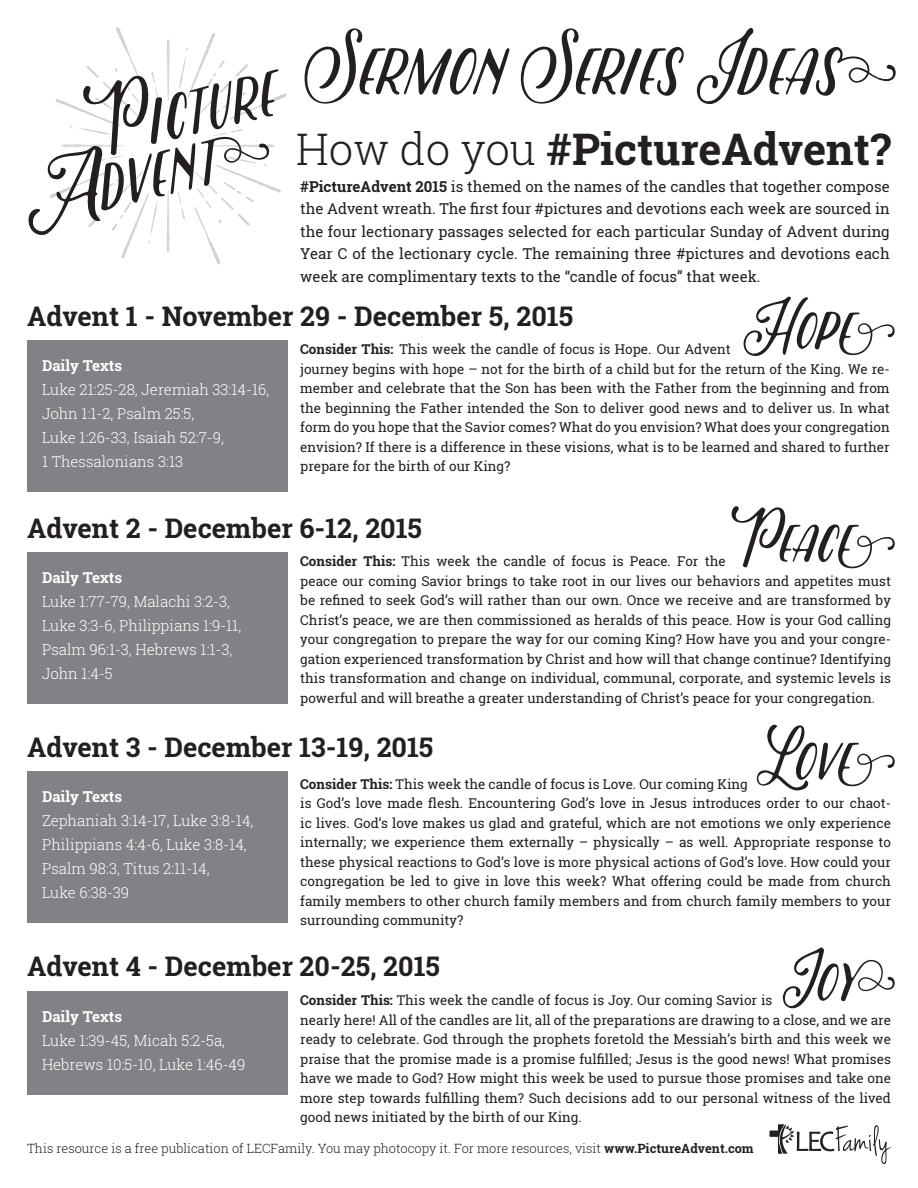
<style>
.page{position:relative;width:918px;height:1188px;background:#fff}
.page>*{position:absolute;margin:0;border:0;box-sizing:border-box;transform-origin:0 0}
.t1{font:90px "Vigneta";color:#231f20}
.t2{font:72px "Vigneta";color:#231f20}
.t3{font:70.5px "Vigneta";color:#231f20}
.t4{font:700 43.5px "Roboto Slab";color:#231f20}
.t5{font:700 27px "Roboto Slab";color:#231f20}
.t6{font:15px/22.5px "Roboto Slab";color:#231f20;text-align:justify}
.t7{font:300 15px "Roboto Slab";color:#fff}
.t8{font:700 15px "Roboto Slab";color:#fff}
.t9{font:13.5px/19.5px "Roboto Slab";color:#231f20}
.t10{font:300 12.75px "Roboto Slab";color:#231f20}
.s1{font-weight:300}
.s2{font-weight:700}
</style>
<div class="page">
<svg style="left:28px;top:27px;width:259px;height:237px"></svg>
<svg style="left:770px;top:1124px;width:121px;height:40px"></svg>
<div style="left:27px;top:340px;width:260px;height:151px;background:#808285"></div>
<div style="left:27px;top:552px;width:260px;height:151px;background:#808285"></div>
<div style="left:27px;top:771px;width:260px;height:152px;background:#808285"></div>
<div style="left:27px;top:991px;width:260px;height:104px;background:#808285"></div>
<p class="t1" style="left:305px;top:14px;width:588px">Sermon Series Ideas</p>
<p class="t4" style="left:296px;top:119px;width:596px"><span class="s1">How do you</span> #PictureAdvent?</p>
<p class="t6" style="left:300px;top:175px;width:591px"><span class="s2">#PictureAdvent 2015</span> is themed on the names of the candles that together compose the Advent wreath. The first four #pictures and devotions each week are sourced in the four lectionary passages selected for each particular Sunday of Advent during Year C of the lectionary cycle. The remaining three #pictures and devotions each week are complimentary texts to the “candle of focus” that week.</p>
<p class="t3" style="left:743px;top:286px;width:149px">Hope</p>
<p class="t5" style="left:27px;top:297px;width:548px">Advent 1 - November 29 - December 5, 2015</p>
<p class="t8" style="left:42px;top:355px;width:82px">Daily Texts</p>
<p class="t9" style="left:300px;top:339px;width:591px"><span class="s2">Consider This:</span> This week the candle of focus is Hope. Our Advent<br>journey begins with hope – not for the birth of a child but for the return of the King. We re&shy;member and celebrate that the Son has been with the Father from the beginning and from the beginning the Father intended the Son to deliver good news and to deliver us. In what form do you hope that the Savior comes? What do you envision? What does your congregation envision? If there is a difference in these visions, what is to be learned and shared to further prepare for the birth of our King?</p>
<p class="t7" style="left:42px;top:379px;width:229px">Luke 21:25-28, Jeremiah 33:14-16,</p>
<p class="t7" style="left:42px;top:403px;width:154px">John 1:1-2, Psalm 25:5,</p>
<p class="t7" style="left:42px;top:427px;width:183px">Luke 1:26-33, Isaiah 52:7-9,</p>
<p class="t7" style="left:42px;top:451px;width:143px">1 Thessalonians 3:13</p>
<p class="t2" style="left:732px;top:498px;width:161px">Peace</p>
<p class="t5" style="left:27px;top:509px;width:397px">Advent 2 - December 6-12, 2015</p>
<p class="t8" style="left:42px;top:567px;width:82px">Daily Texts</p>
<p class="t9" style="left:300px;top:551px;width:592px"><span class="s2">Consider This:</span> This week the candle of focus is Peace. For the<br>peace our coming Savior brings to take root in our lives our behaviors and appetites must be refined to seek God’s will rather than our own. Once we receive and are transformed by Christ’s peace, we are then commissioned as heralds of this peace. How is your God calling your congregation to prepare the way for our coming King? How have you and your congre&shy;gation experienced transformation by Christ and how will that change continue? Identifying this transformation and change on individual, communal, corporate, and systemic levels is powerful and will breathe a greater understanding of Christ’s peace for your congregation.</p>
<p class="t5" style="left:27px;top:729px;width:408px">Advent 3 - December 13-19, 2015</p>
<p class="t8" style="left:42px;top:786px;width:82px">Daily Texts</p>
<p class="t7" style="left:42px;top:591px;width:190px">Luke 1:77-79, Malachi 3:2-3,</p>
<p class="t7" style="left:42px;top:615px;width:201px">Luke 3:3-6, Philippians 1:9-11,</p>
<p class="t7" style="left:42px;top:639px;width:192px">Psalm 96:1-3, Hebrews 1:1-3,</p>
<p class="t7" style="left:42px;top:663px;width:72px">John 1:4-5</p>
<p class="t2" style="left:757px;top:716px;width:136px">Love</p>
<p class="t9" style="left:300px;top:774px;width:592px"><span class="s2">Consider This:</span> This week the candle of focus is Love. Our coming King<br>is God’s love made flesh. Encountering God’s love in Jesus introduces order to our chaot&shy;ic lives. God’s love makes us glad and grateful, which are not emotions we only experience internally; we experience them externally – physically – as well. Appropriate response to these physical reactions to God’s love is more physical actions of God’s love. How could your congregation be led to give in love this week? What offering could be made from church family members to other church family members and from church family members to your surrounding community?</p>
<p class="t5" style="left:27px;top:948px;width:415px">Advent 4 - December 20-25, 2015</p>
<p class="t8" style="left:42px;top:1006px;width:82px">Daily Texts</p>
<p class="t7" style="left:42px;top:810px;width:213px">Zephaniah 3:14-17, Luke 3:8-14,</p>
<p class="t7" style="left:42px;top:834px;width:206px">Philippians 4:4-6, Luke 3:8-14,</p>
<p class="t7" style="left:42px;top:858px;width:169px">Psalm 98:3, Titus 2:11-14,</p>
<p class="t7" style="left:42px;top:882px;width:89px">Luke 6:38-39</p>
<p class="t2" style="left:783px;top:937px;width:110px">Joy</p>
<p class="t9" style="left:300px;top:990px;width:592px"><span class="s2">Consider This:</span> This week the candle of focus is Joy. Our coming Savior is<br>nearly here! All of the candles are lit, all of the preparations are drawing to a close, and we are ready to celebrate. God through the prophets foretold the Messiah’s birth and this week we praise that the promise made is a promise fulfilled; Jesus is the good news! What promises have we made to God? How might this week be used to pursue those promises and take one more step towards fulfilling them? Such decisions add to our personal witness of the lived good news initiated by the birth of our King.</p>
<p class="t7" style="left:42px;top:1030px;width:185px">Luke 1:39-45, Micah 5:2-5a,</p>
<p class="t7" style="left:42px;top:1054px;width:205px">Hebrews 10:5-10, Luke 1:46-49</p>
<p class="t10" style="left:27px;top:1140px;width:728px">This resource is a free publication of LECFamily. You may photocopy it. For more resources, visit <span class="s2">www.PictureAdvent.com</span></p>
</div>
